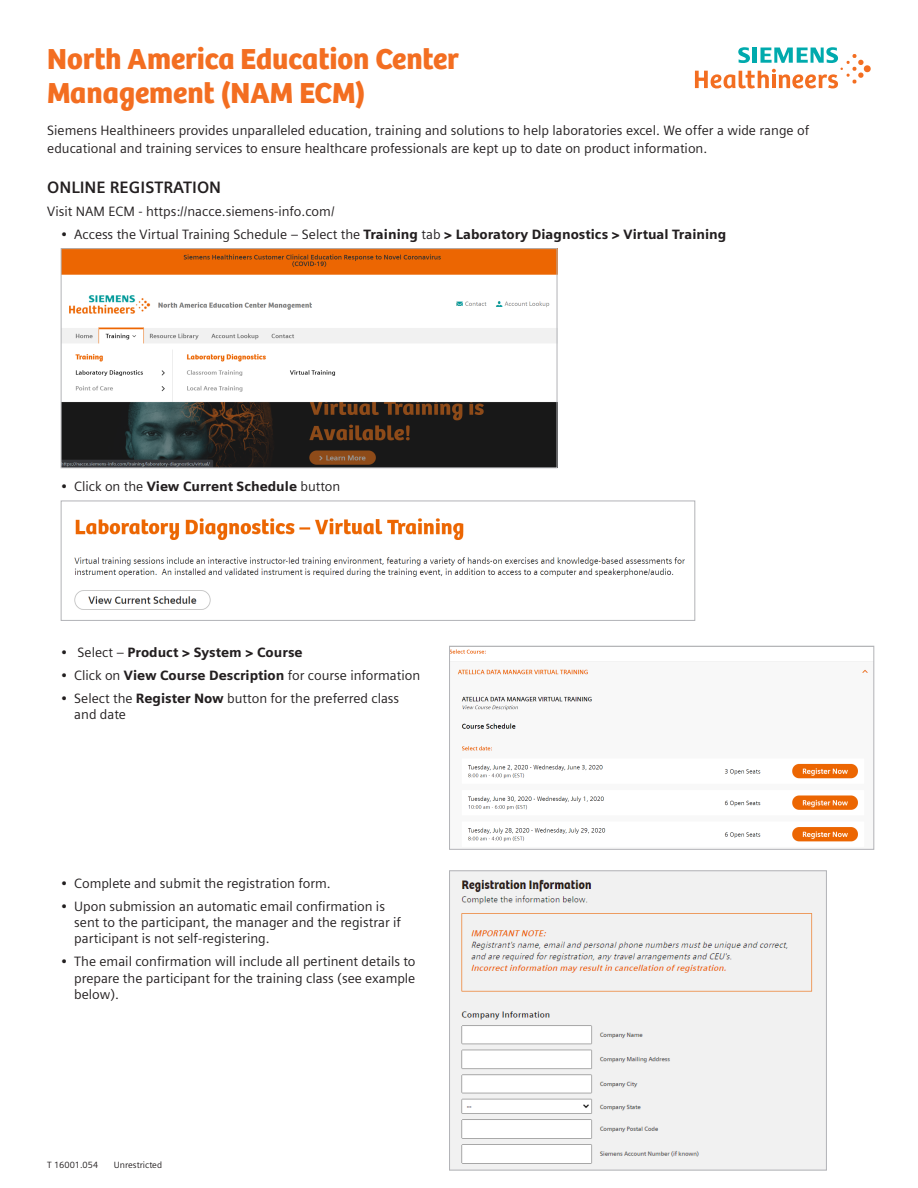
<style>
.page{position:relative;width:918px;height:1188px;background:#fff}
.page>*{position:absolute;margin:0;border:0;box-sizing:border-box;transform-origin:0 0}
.t1{font:30px/34.5px "Bree SH Headline Regular";color:#f36e21}
.t2{font:700 16.5px "Siemens Sans";color:#231f20}
.t3{font:13.5px/16.2px "Siemens Sans";color:#231f20}
.t4{font:900 13.5px "Siemens Sans";color:#231f20}
.t5{font:9px "Siemens Sans";color:#231f20}
.s1{font-weight:900}
.s2{font-weight:400}
</style>
<div class="page">
<svg style="left:695px;top:47px;width:176px;height:41px"></svg>
<img style="left:63px;top:250px;width:492px;height:216px">
<div style="left:61px;top:248px;width:496px;height:220px;border:1px solid #b2b3b7"></div>
<img style="left:74px;top:518px;width:611px;height:92px">
<div style="left:61px;top:501px;width:634px;height:120px;border:1px solid #b2b3b7"></div>
<img style="left:451px;top:872px;width:374px;height:296px">
<div style="left:449px;top:870px;width:378px;height:300px;border:1px solid #b2b3b7"></div>
<img style="left:451px;top:649px;width:421px;height:193px">
<div style="left:449px;top:646px;width:425px;height:204px;border:1px solid #b2b3b7"></div>
<h1 class="t1" style="left:47px;top:42px;width:413px">North America Education Center<br>Management (NAM ECM)</h1>
<p class="t3" style="left:47px;top:121px;width:763px;line-height:18px">Siemens Healthineers provides unparalleled education, training and solutions to help laboratories excel. We offer a wide range of educational and training services to ensure healthcare professionals are kept up to date on product information.</p>
<p class="t2" style="left:47px;top:178px;width:175px">ONLINE REGISTRATION</p>
<p class="t3" style="left:47px;top:203px;width:289px">Visit NAM ECM - https://nacce.siemens-info.com/</p>
<p class="t3" style="left:61px;top:226px;width:667px">• Access the Virtual Training Schedule – Select the <span class="s1">Training</span> tab <span class="s1">&gt; Laboratory Diagnostics &gt; Virtual Training</span></p>
<p class="t4" style="left:61px;top:479px;width:281px"><span class="s2">• Click on the</span> View Current Schedule <span class="s2">button</span></p>
<p class="t4" style="left:61px;top:645px;width:243px"><span class="s2">• Select –</span> Product &gt; System &gt; Course</p>
<p class="t3" style="left:61px;top:667px;width:361px">• Click on <span class="s1">View Course Description</span> for course information</p>
<p class="t3" style="left:74px;top:690px;width:326px;text-indent:-14px">• Select the <span class="s1">Register Now</span> button for the preferred class and date</p>
<p class="t3" style="left:61px;top:875px;width:272px">• Complete and submit the registration form.</p>
<p class="t3" style="left:74px;top:898px;width:328px;text-indent:-14px">• Upon submission an automatic email confirmation is sent to the participant, the manager and the registrar if participant is not self-registering.</p>
<p class="t3" style="left:74px;top:954px;width:343px;text-align:justify;text-indent:-14px">• The email confirmation will include all pertinent details to prepare the participant for the training class (see example below).</p>
<p class="t5" style="left:47px;top:1160px;width:52px">T 16001.054</p>
<p class="t5" style="left:114px;top:1160px;width:50px">Unrestricted</p>
</div>
